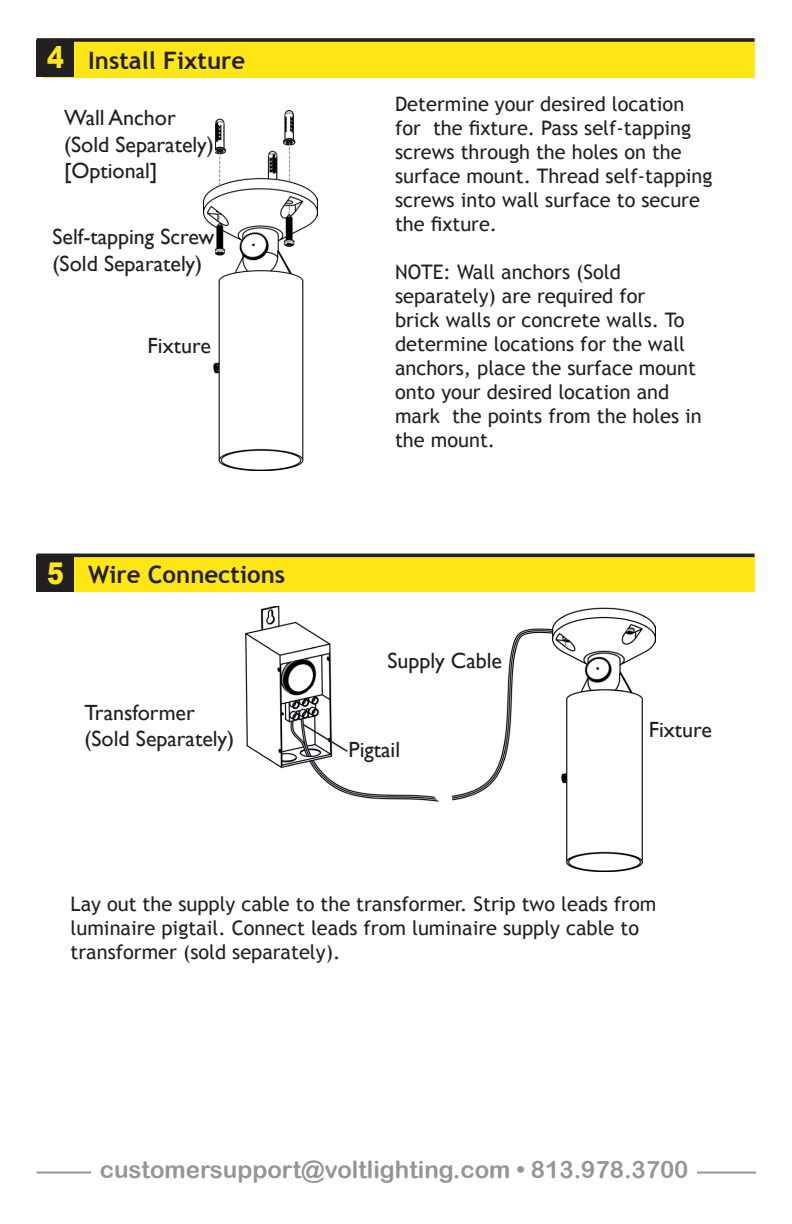
<style>
.page{position:relative;width:792px;height:1224px;background:#fff}
.page>*{position:absolute;margin:0;border:0;box-sizing:border-box;transform-origin:0 0}
.spec_numbers{font:900 30px "Arial";color:#ffe616;scale:.84 1}
.spec_bullets{font:24px "Arial Rounded MT Bold";color:#939598}
.Heading_Text{font:700 24px "Trebuchet MS";color:#231f20}
.t1{font:22px/26.4px "Gill Sans";color:#231f20}
.t2{font:20px/24px "Trebuchet MS";color:#231f20}
</style>
<div class="page">
<hr style="left:37px;top:1172px;width:719px;height:2px;background:#939598">
<div style="left:91px;top:1161px;width:606px;height:50px;background:#fff"></div>
<div style="left:43px;top:41px;width:712px;height:37px;background:#ffe616"></div>
<div style="left:37px;top:40px;width:37px;height:37px;background:#231f20"></div>
<div style="left:37px;top:38px;width:718px;height:4px;border:2px solid #231f20"></div>
<img style="left:204px;top:111px;width:114px;height:360px">
<div style="left:148px;top:335px;width:67px;height:20px;background:#fff"></div>
<div style="left:53px;top:229px;width:162px;height:42px;background:#fff"></div>
<div style="left:64px;top:107px;width:151px;height:74px;background:#fff"></div>
<div style="left:43px;top:555px;width:712px;height:37px;background:#ffe616"></div>
<div style="left:37px;top:555px;width:37px;height:37px;background:#231f20"></div>
<div style="left:37px;top:554px;width:718px;height:3px;border:2px solid #231f20"></div>
<img style="left:246px;top:606px;width:409px;height:265px">
<div style="left:649px;top:718px;width:65px;height:23px;background:#fff"></div>
<div style="left:348px;top:738px;width:58px;height:23px;background:#fff"></div>
<div style="left:387px;top:647px;width:118px;height:27px;background:#fff"></div>
<svg style="left:301px;top:722px;width:48px;height:31px"></svg>
<p class="spec_numbers" style="left:47px;top:36px;width:22px">4</p>
<p class="Heading_Text" style="left:88px;top:45px;width:158px">Install Fixture</p>
<p class="t1" style="left:64px;top:105px;width:151px">Wall Anchor (Sold Separately) [Optional]</p>
<p class="t1" style="left:53px;top:224px;width:163px">Self-tapping Screw (Sold Separately)</p>
<p class="t1" style="left:148px;top:332px;width:65px">Fixture</p>
<p class="spec_numbers" style="left:47px;top:551px;width:22px">5</p>
<p class="Heading_Text" style="left:88px;top:559px;width:199px">Wire Connections</p>
<p class="t1" style="left:84px;top:700px;width:112px">Transformer</p>
<p class="t1" style="left:84px;top:726px;width:151px">(Sold Separately)</p>
<p class="t2" style="left:395px;top:92px;width:319px">Determine your desired location for the fixture. Pass self-tapping screws through the holes on the surface mount. Thread self-tapping screws into wall surface to secure the fixture.</p>
<p class="t2" style="left:395px;top:260px;width:308px">NOTE: Wall anchors (Sold separately) are required for<br>brick walls or concrete walls. To determine locations for the wall anchors, place the surface mount onto your desired location and mark the points from the holes in the mount.</p>
<p class="t1" style="left:387px;top:647px;width:116px">Supply Cable</p>
<p class="t1" style="left:348px;top:737px;width:53px">Pigtail</p>
<p class="t1" style="left:649px;top:717px;width:65px">Fixture</p>
<p class="t2" style="left:71px;top:892px;width:587px">Lay out the supply cable to the transformer. Strip two leads from luminaire pigtail. Connect leads from luminaire supply cable to transformer (sold separately).</p>
<p class="spec_bullets" style="left:100px;top:1155px;width:590px">customersupport@voltlighting.com • 813.978.3700</p>
</div>
